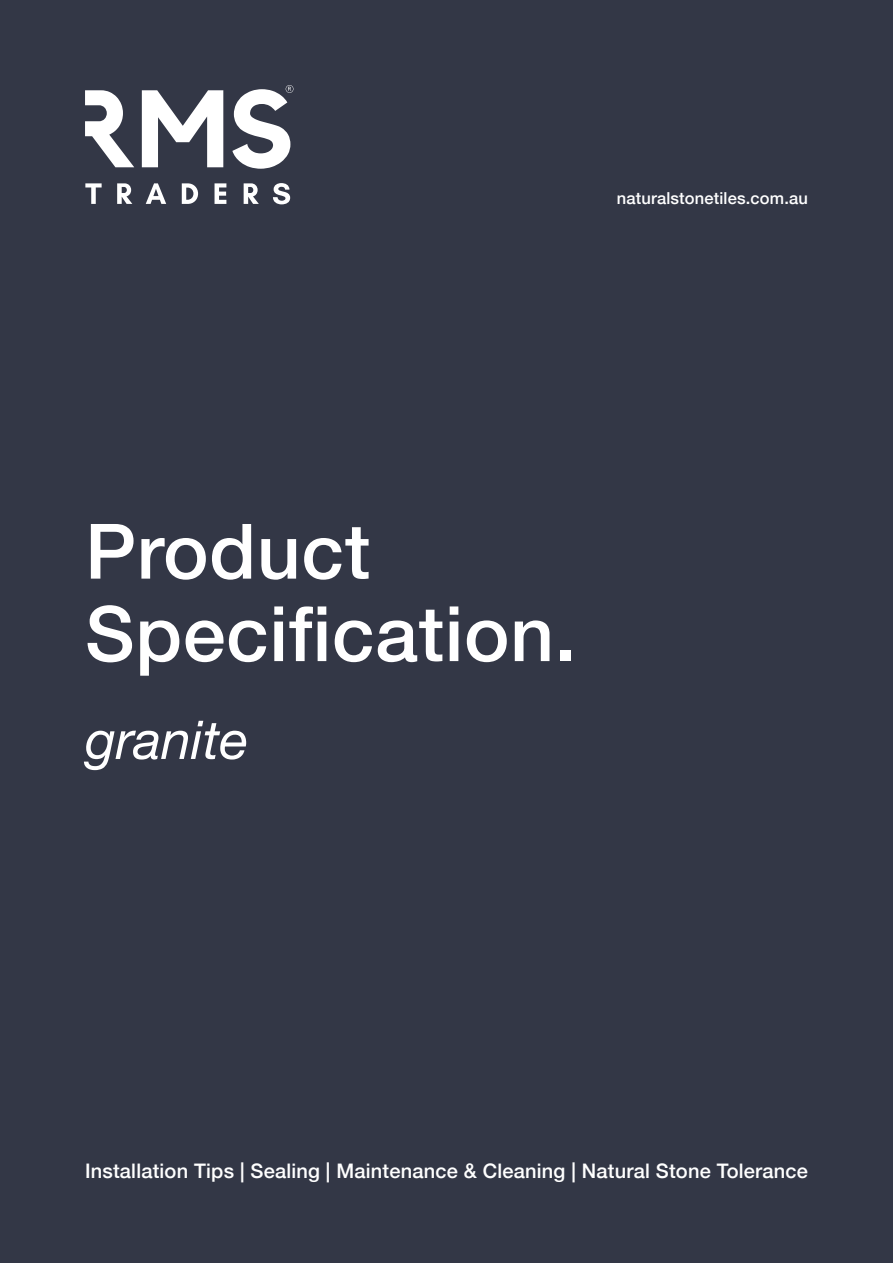
<style>
.page{position:relative;width:893px;height:1263px;background:#333746}
.page>*{position:absolute;margin:0;border:0;box-sizing:border-box;transform-origin:0 0}
.t1{font:500 76.5px/82.5px "Helvetica Neue";letter-spacing:.01em;color:#fff}
.t2{font:italic 53.4px "Helvetica Neue";color:#fff}
.t3{font:500 20.1px "Helvetica Neue";letter-spacing:.01em;color:#fff}
.t4{font:500 16.5px "Helvetica Neue";letter-spacing:.01em;color:#fff}
</style>
<div class="page">
<svg style="left:142px;top:90px;width:81px;height:77px"></svg>
<svg style="left:85px;top:183px;width:17px;height:21px"></svg>
<svg style="left:117px;top:183px;width:15px;height:21px"></svg>
<svg style="left:146px;top:183px;width:20px;height:21px"></svg>
<svg style="left:182px;top:183px;width:16px;height:21px"></svg>
<svg style="left:215px;top:183px;width:11px;height:21px"></svg>
<svg style="left:244px;top:183px;width:15px;height:21px"></svg>
<svg style="left:273px;top:183px;width:17px;height:21px"></svg>
<svg style="left:85px;top:90px;width:49px;height:77px"></svg>
<svg style="left:232px;top:85px;width:61px;height:84px"></svg>
<p class="t4" style="left:617px;top:185px;width:193px">naturalstonetiles.com.au</p>
<h1 class="t1" style="left:85px;top:504px;width:493px">Product<br>Specification.</h1>
<h2 class="t2" style="left:85px;top:701px;width:165px">granite</h2>
<p class="t3" style="left:85px;top:1154px;width:724px">Installation Tips | Sealing | Maintenance &amp; Cleaning | Natural Stone Tolerance</p>
</div>
